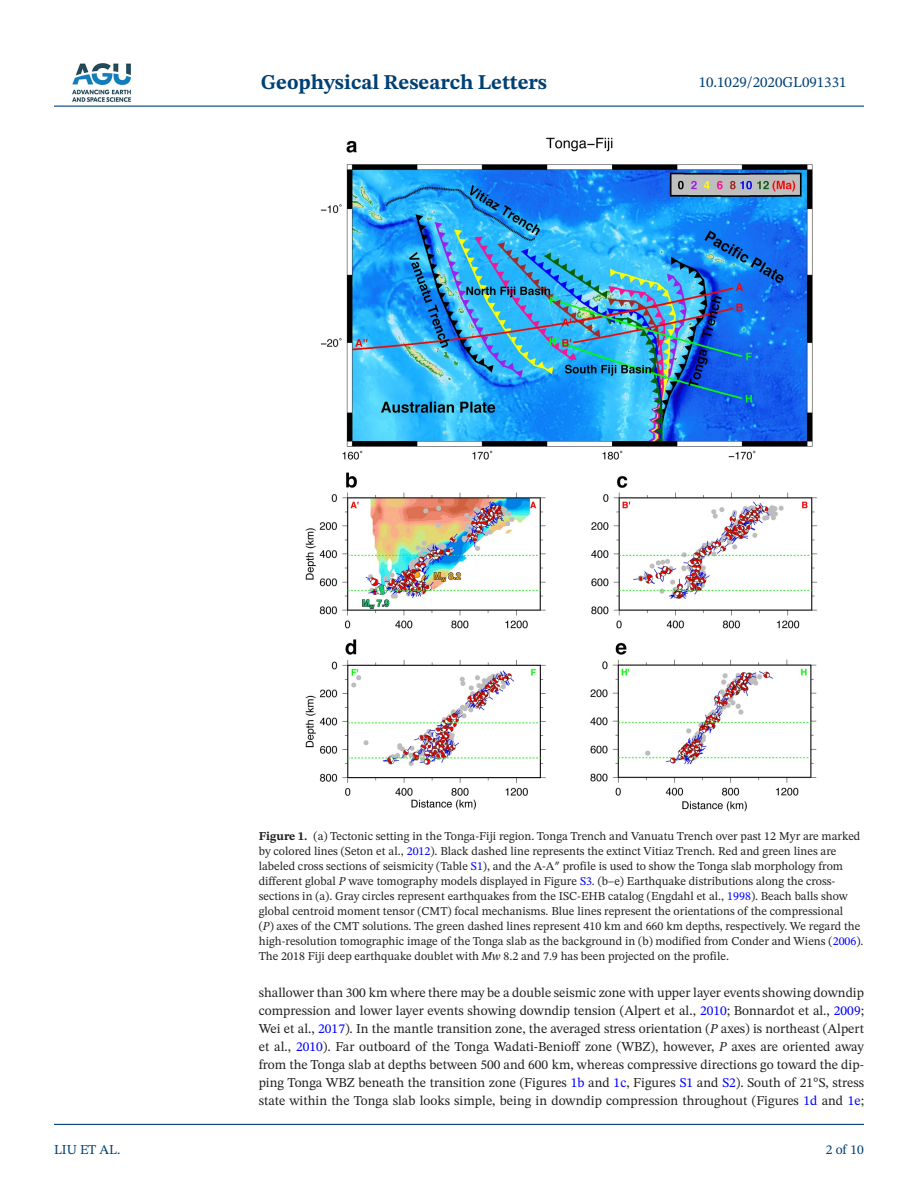
<style>
.page{position:relative;width:918px;height:1188px;background:#fff}
.page>*{position:absolute;margin:0;border:0;box-sizing:border-box;transform-origin:0 0}
.t1{font:700 21px "STIX Two Text";color:#004073}
.t2{font:15px "STIX Two Text";color:#004073}
.t3{font:13.5px/18px "STIX Two Text";color:#231f20;text-align:justify}
.t4{font:13.5px "STIX Two Text";color:#004073}
.t5{font:12px/15px "STIX Two Text";color:#231f20}
.s1{font-weight:700}
.s2{color:#00f}
.s3{font-style:italic}
</style>
<div class="page">
<hr style="left:54px;top:106px;width:810px;height:1px;background:#004073">
<hr style="left:54px;top:1124px;width:810px;height:1px;background:#004073">
<img style="left:72px;top:63px;width:59px;height:39px">
<img style="left:305px;top:137px;width:512px;height:674px">
<h1 class="t1" style="left:261px;top:67px;width:288px">Geophysical Research Letters</h1>
<p class="t2" style="left:699px;top:72px;width:149px">10.1029/2020GL091331</p>
<p class="t4" style="left:54px;top:1140px;width:68px">LIU ET AL.</p>
<p class="t5" style="left:259px;top:828px;width:606px"><span class="s1">Figure 1.</span> (a) Tectonic setting in the Tonga-Fiji region. Tonga Trench and Vanuatu Trench over past 12 Myr are marked by colored lines (Seton et al., <span class="s2">2012</span>). Black dashed line represents the extinct Vitiaz Trench. Red and green lines are labeled cross sections of seismicity (Table <span class="s2">S1</span>), and the A-A″ profile is used to show the Tonga slab morphology from different global <span class="s3">P</span> wave tomography models displayed in Figure <span class="s2">S3</span>. (b–e) Earthquake distributions along the cross&shy;sections in (a). Gray circles represent earthquakes from the ISC-EHB catalog (Engdahl et al., <span class="s2">1998</span>). Beach balls show global centroid moment tensor (CMT) focal mechanisms. Blue lines represent the orientations of the compressional<br>(<span class="s3">P</span>) axes of the CMT solutions. The green dashed lines represent 410 km and 660 km depths, respectively. We regard the high-resolution tomographic image of the Tonga slab as the background in (b) modified from Conder and Wiens (<span class="s2">2006</span>).<br>The 2018 Fiji deep earthquake doublet with <span class="s3">Mw</span> 8.2 and 7.9 has been projected on the profile.</p>
<p class="t3" style="left:259px;top:984px;width:607px">shallower than 300 km where there may be a double seismic zone with upper layer events showing downdip compression and lower layer events showing downdip tension (Alpert et al., <span class="s2">2010</span>; Bonnardot et al., <span class="s2">2009</span>; Wei et al., <span class="s2">2017</span>). In the mantle transition zone, the averaged stress orientation (<span class="s3">P</span> axes) is northeast (Alpert et al., <span class="s2">2010</span>). Far outboard of the Tonga Wadati-Benioff zone (WBZ), however, <span class="s3">P</span> axes are oriented away from the Tonga slab at depths between 500 and 600 km, whereas compressive directions go toward the dip&shy;ping Tonga WBZ beneath the transition zone (Figures <span class="s2">1b</span> and <span class="s2">1c</span>, Figures <span class="s2">S1</span> and <span class="s2">S2</span>). South of 21°S, stress state within the Tonga slab looks simple, being in downdip compression throughout (Figures <span class="s2">1d</span> and <span class="s2">1e</span>;</p>
<p class="t4" style="left:826px;top:1140px;width:40px">2 of 10</p>
</div>
